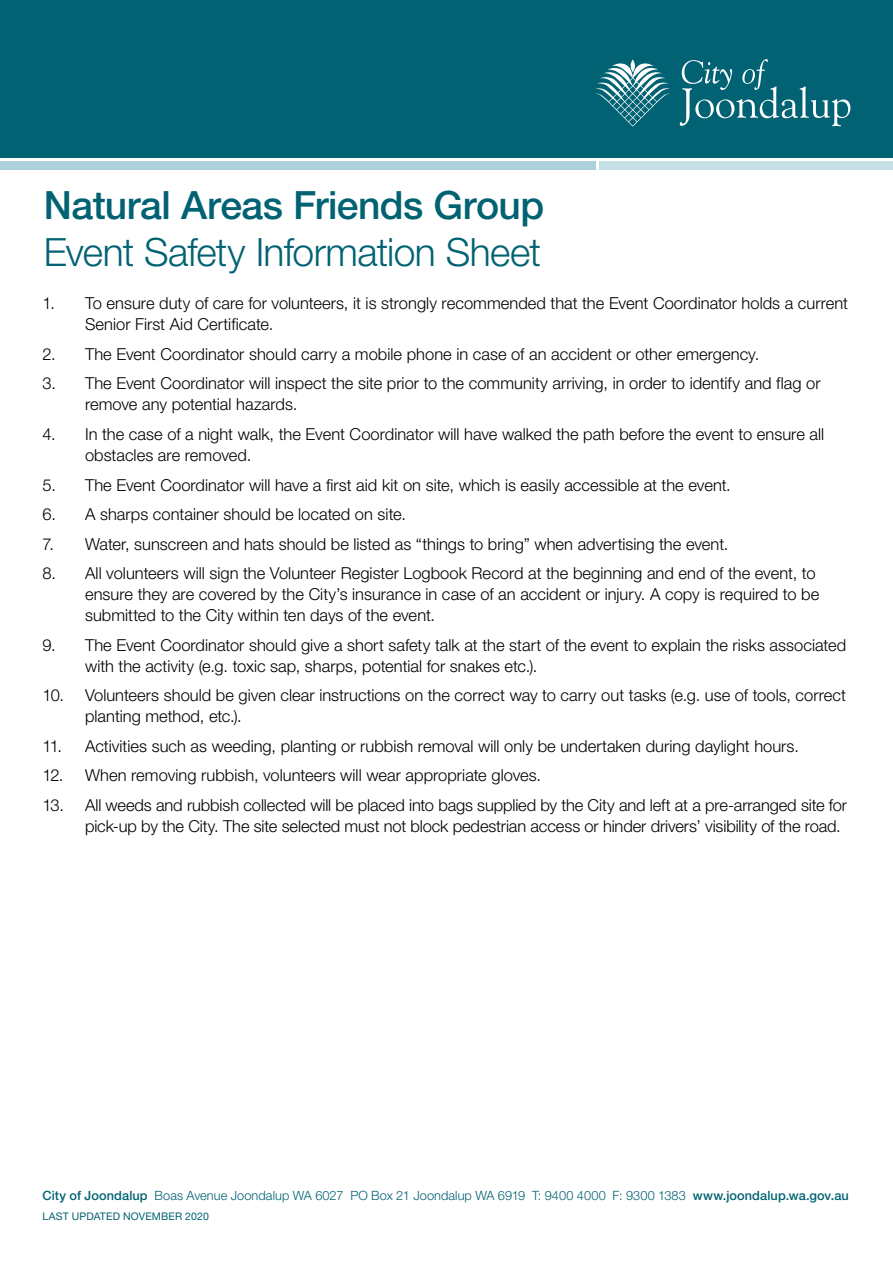
<style>
.page{position:relative;width:893px;height:1263px;background:#fff}
.page>*{position:absolute;margin:0;border:0;box-sizing:border-box;transform-origin:0 0}
.t1{font:300 39px "Helvetica Neue LT Std";letter-spacing:-.02em;color:#006272}
.t2{font:500 39px "Helvetica Neue LT Std";letter-spacing:-.01em;color:#006272}
.t3{font:300 16.5px/21px "Helvetica Neue LT Std";color:#000}
.t4{font:300 12.75px "Helvetica Neue LT Std";letter-spacing:.005em;color:#006272}
.t5{font:10.5px "Helvetica Neue LT Std";letter-spacing:.01em;color:#006272}
.s1{font-weight:500}
</style>
<div class="page">
<div style="left:0;top:0;width:893px;height:157px;background:#006272"></div>
<svg style="left:596px;top:59px;width:254px;height:68px"></svg>
<div style="left:0;top:162px;width:595px;height:8px;background:#acd1da"></div>
<div style="left:600px;top:162px;width:293px;height:8px;background:#c5e0e4"></div>
<h1 class="t2" style="left:44px;top:182px;width:502px">Natural Areas Friends Group</h1>
<h1 class="t1" style="left:44px;top:228px;width:499px">Event Safety Information Sheet</h1>
<p class="t3" style="left:85px;top:293px;width:765px;text-indent:-43px">1. To ensure duty of care for volunteers, it is strongly recommended that the Event Coordinator holds a current<br>Senior First Aid Certificate.</p>
<p class="t3" style="left:43px;top:343px;width:718px">2. The Event Coordinator should carry a mobile phone in case of an accident or other emergency.</p>
<p class="t3" style="left:85px;top:373px;width:737px;text-indent:-43px">3. The Event Coordinator will inspect the site prior to the community arriving, in order to identify and flag or remove any potential hazards.</p>
<p class="t3" style="left:85px;top:423px;width:741px;text-indent:-43px">4. In the case of a night walk, the Event Coordinator will have walked the path before the event to ensure all obstacles are removed.</p>
<p class="t3" style="left:43px;top:474px;width:690px">5. The Event Coordinator will have a first aid kit on site, which is easily accessible at the event.</p>
<p class="t3" style="left:43px;top:503px;width:365px">6. A sharps container should be located on site.</p>
<p class="t3" style="left:43px;top:533px;width:687px">7. Water, sunscreen and hats should be listed as “things to bring” when advertising the event.</p>
<p class="t3" style="left:85px;top:562px;width:736px;text-indent:-43px">8. All volunteers will sign the Volunteer Register Logbook Record at the beginning and end of the event, to ensure they are covered by the City’s insurance in case of an accident or injury. A copy is required to be submitted to the City within ten days of the event.</p>
<p class="t3" style="left:85px;top:634px;width:763px;text-indent:-43px">9. The Event Coordinator should give a short safety talk at the start of the event to explain the risks associated with the activity (e.g. toxic sap, sharps, potential for snakes etc.).</p>
<p class="t3" style="left:85px;top:684px;width:762px;text-indent:-43px">10. Volunteers should be given clear instructions on the correct way to carry out tasks (e.g. use of tools, correct planting method, etc.).</p>
<p class="t3" style="left:43px;top:735px;width:758px">11. Activities such as weeding, planting or rubbish removal will only be undertaken during daylight hours.</p>
<p class="t3" style="left:43px;top:764px;width:500px">12. When removing rubbish, volunteers will wear appropriate gloves.</p>
<p class="t3" style="left:85px;top:794px;width:764px;text-indent:-43px">13. All weeds and rubbish collected will be placed into bags supplied by the City and left at a pre-arranged site for pick-up by the City. The site selected must not block pedestrian access or hinder drivers’ visibility of the road.</p>
<p class="t4" style="left:43px;top:1187px;width:808px"><span class="s1">City of Joondalup</span> Boas Avenue Joondalup WA 6027 PO Box 21 Joondalup WA 6919 T: 9400 4000 F: 9300 1383 <span class="s1">www.joondalup.wa.gov.au</span></p>
<p class="t5" style="left:43px;top:1210px;width:168px">LAST UPDATED NOVEMBER 2020</p>
</div>
